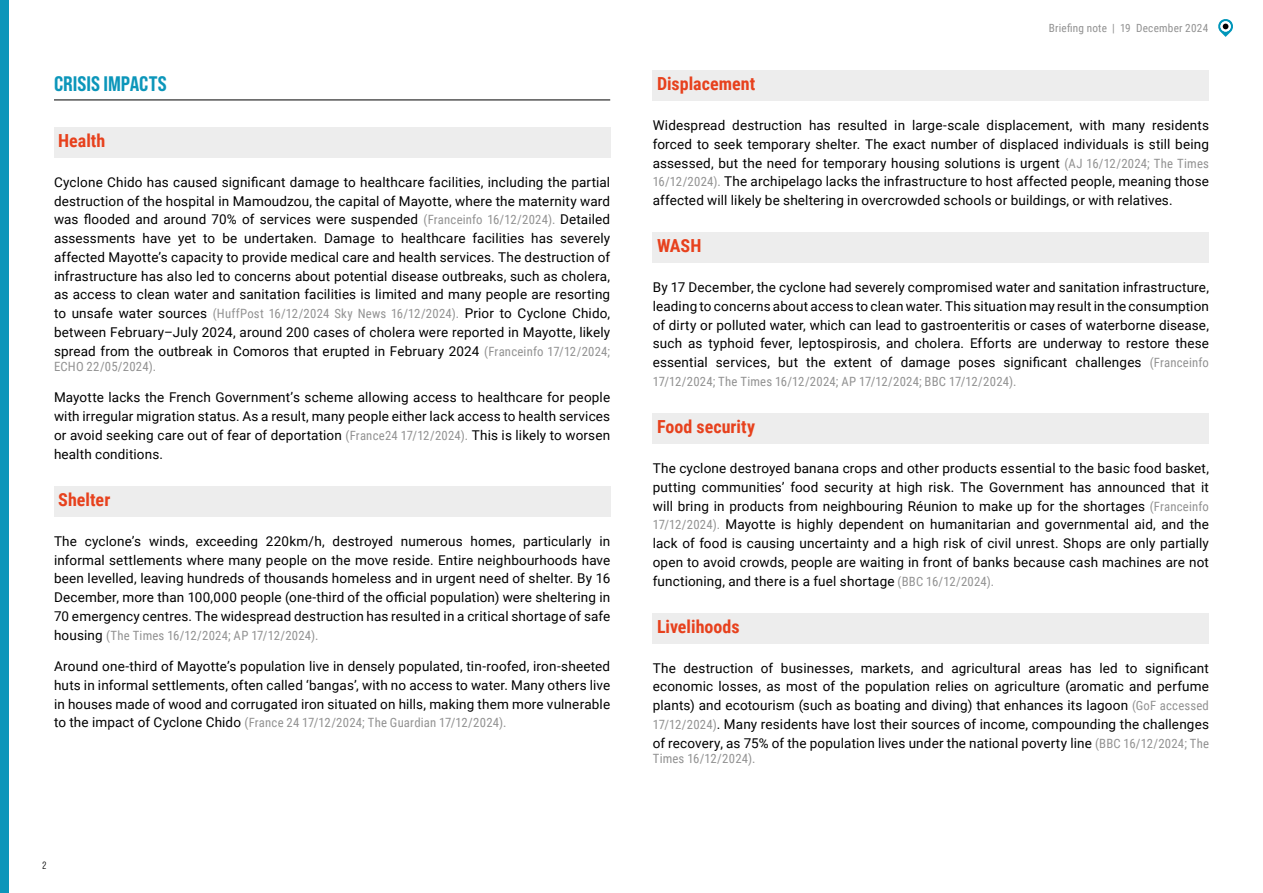
<style>
.page{position:relative;width:1263px;height:893px;background:#fff}
.page>*{position:absolute;margin:0;border:0;box-sizing:border-box;transform-origin:0 0}
.t1{font:21px "Bebas Neue Pro Semi Exp X Bold";color:#0c96ba}
.t2{font:700 18px "Roboto Condensed";color:#e7411d}
.t3{font:13.5px/18.8px "Roboto";letter-spacing:.01em;color:#000;text-align:justify}
.t4{font:12.75px "Roboto Condensed";letter-spacing:.015em;color:#929292}
.t5{font:11.25px "Roboto Condensed";letter-spacing:.02em;color:#929292}
.t6{font:10.5px "Bebas Neue Pro Middle";color:#000}
.s1{font-family:"Roboto Condensed";font-size:12.75px;color:#929292}
.s2{font-family:"Roboto";font-size:13.5px;color:#000}
</style>
<div class="page">
<svg style="left:1218px;top:19px;width:15px;height:18px"></svg>
<div style="left:0;top:0;width:9px;height:893px;background:#0c96ba"></div>
<hr style="left:54px;top:100px;width:556px;height:1px;background:#000">
<div style="left:54px;top:127px;width:556px;height:31px;background:#ededed"></div>
<div style="left:54px;top:486px;width:556px;height:31px;background:#ededed"></div>
<div style="left:653px;top:70px;width:556px;height:31px;background:#ededed"></div>
<div style="left:653px;top:232px;width:556px;height:31px;background:#ededed"></div>
<div style="left:653px;top:413px;width:556px;height:31px;background:#ededed"></div>
<div style="left:653px;top:613px;width:556px;height:31px;background:#ededed"></div>
<h1 class="t1" style="left:54px;top:71px;width:114px">CRISIS IMPACTS</h1>
<h2 class="t2" style="left:58px;top:128px;width:49px">Health</h2>
<p class="t3" style="left:54px;top:172px;width:558px">Cyclone Chido has caused significant damage to healthcare facilities, including the partial destruction of the hospital in Mamoudzou, the capital of Mayotte, where the maternity ward was flooded and around 70% of services were suspended <span class="s1">(Franceinfo 16/12/2024).</span> Detailed assessments have yet to be undertaken. Damage to healthcare facilities has severely affected Mayotte’s capacity to provide medical care and health services. The destruction of infrastructure has also led to concerns about potential disease outbreaks, such as cholera, as access to clean water and sanitation facilities is limited and many people are resorting to unsafe water sources <span class="s1">(HuffPost 16/12/2024 Sky News 16/12/2024).</span> Prior to Cyclone Chido, between February–July 2024, around 200 cases of cholera were reported in Mayotte, likely spread from the outbreak in Comoros that erupted in February 2024 <span class="s1">(Franceinfo 17/12/2024;</span></p>
<p class="t4" style="left:54px;top:357px;width:104px">ECHO 22/05/2024).</p>
<p class="t3" style="left:54px;top:388px;width:558px">Mayotte lacks the French Government’s scheme allowing access to healthcare for people with irregular migration status. As a result, many people either lack access to health services or avoid seeking care out of fear of deportation <span class="s1">(France24 17/12/2024).</span> This is likely to worsen health conditions.</p>
<h2 class="t2" style="left:58px;top:487px;width:54px">Shelter</h2>
<p class="t3" style="left:54px;top:531px;width:558px">The cyclone’s winds, exceeding 220km/h, destroyed numerous homes, particularly in informal settlements where many people on the move reside. Entire neighbourhoods have been levelled, leaving hundreds of thousands homeless and in urgent need of shelter. By 16<br>December, more than 100,000 people (one-third of the official population) were sheltering in 70 emergency centres. The widespread destruction has resulted in a critical shortage of safe</p>
<p class="t4" style="left:54px;top:626px;width:266px"><span class="s2">housing</span> (The Times 16/12/2024; AP 17/12/2024).</p>
<p class="t3" style="left:54px;top:656px;width:558px">Around one-third of Mayotte’s population live in densely populated, tin-roofed, iron-sheeted huts in informal settlements, often called ‘bangas’, with no access to water. Many others live in houses made of wood and corrugated iron situated on hills, making them more vulnerable</p>
<p class="t4" style="left:54px;top:714px;width:454px"><span class="s2">to the impact of Cyclone Chido</span> (France 24 17/12/2024; The Guardian 17/12/2024).</p>
<p class="t6" style="left:43px;top:859px;width:5px">2</p>
<p class="t5" style="left:1049px;top:20px;width:161px">Briefing note | 19 December 2024</p>
<h2 class="t2" style="left:657px;top:71px;width:100px">Displacement</h2>
<p class="t3" style="left:653px;top:115px;width:558px">Widespread destruction has resulted in large-scale displacement, with many residents forced to seek temporary shelter. The exact number of displaced individuals is still being assessed, but the need for temporary housing solutions is urgent <span class="s1">(AJ 16/12/2024; The Times 16/12/2024).</span> The archipelago lacks the infrastructure to host affected people, meaning those affected will likely be sheltering in overcrowded schools or buildings, or with relatives.</p>
<h2 class="t2" style="left:657px;top:233px;width:46px">WASH</h2>
<p class="t3" style="left:653px;top:277px;width:558px">By 17 December, the cyclone had severely compromised water and sanitation infrastructure, leading to concerns about access to clean water. This situation may result in the consumption of dirty or polluted water, which can lead to gastroenteritis or cases of waterborne disease, such as typhoid fever, leptospirosis, and cholera. Efforts are underway to restore these essential services, but the extent of damage poses significant challenges <span class="s1">(Franceinfo</span></p>
<p class="t4" style="left:653px;top:372px;width:365px">17/12/2024; The Times 16/12/2024; AP 17/12/2024; BBC 17/12/2024).</p>
<h2 class="t2" style="left:657px;top:414px;width:100px">Food security</h2>
<p class="t3" style="left:653px;top:458px;width:558px">The cyclone destroyed banana crops and other products essential to the basic food basket, putting communities’ food security at high risk. The Government has announced that it will bring in products from neighbouring Réunion to make up for the shortages <span class="s1">(Franceinfo 17/12/2024).</span> Mayotte is highly dependent on humanitarian and governmental aid, and the lack of food is causing uncertainty and a high risk of civil unrest. Shops are only partially open to avoid crowds, people are waiting in front of banks because cash machines are not functioning, and there is a fuel shortage <span class="s1">(BBC 16/12/2024).</span></p>
<h2 class="t2" style="left:657px;top:614px;width:84px">Livelihoods</h2>
<p class="t3" style="left:653px;top:658px;width:558px">The destruction of businesses, markets, and agricultural areas has led to significant economic losses, as most of the population relies on agriculture (aromatic and perfume plants) and ecotourism (such as boating and diving) that enhances its lagoon <span class="s1">(GoF accessed 17/12/2024)</span>. Many residents have lost their sources of income, compounding the challenges of recovery, as 75% of the population lives under the national poverty line <span class="s1">(BBC 16/12/2024; The</span></p>
<p class="t4" style="left:653px;top:749px;width:104px">Times 16/12/2024).</p>
</div>
